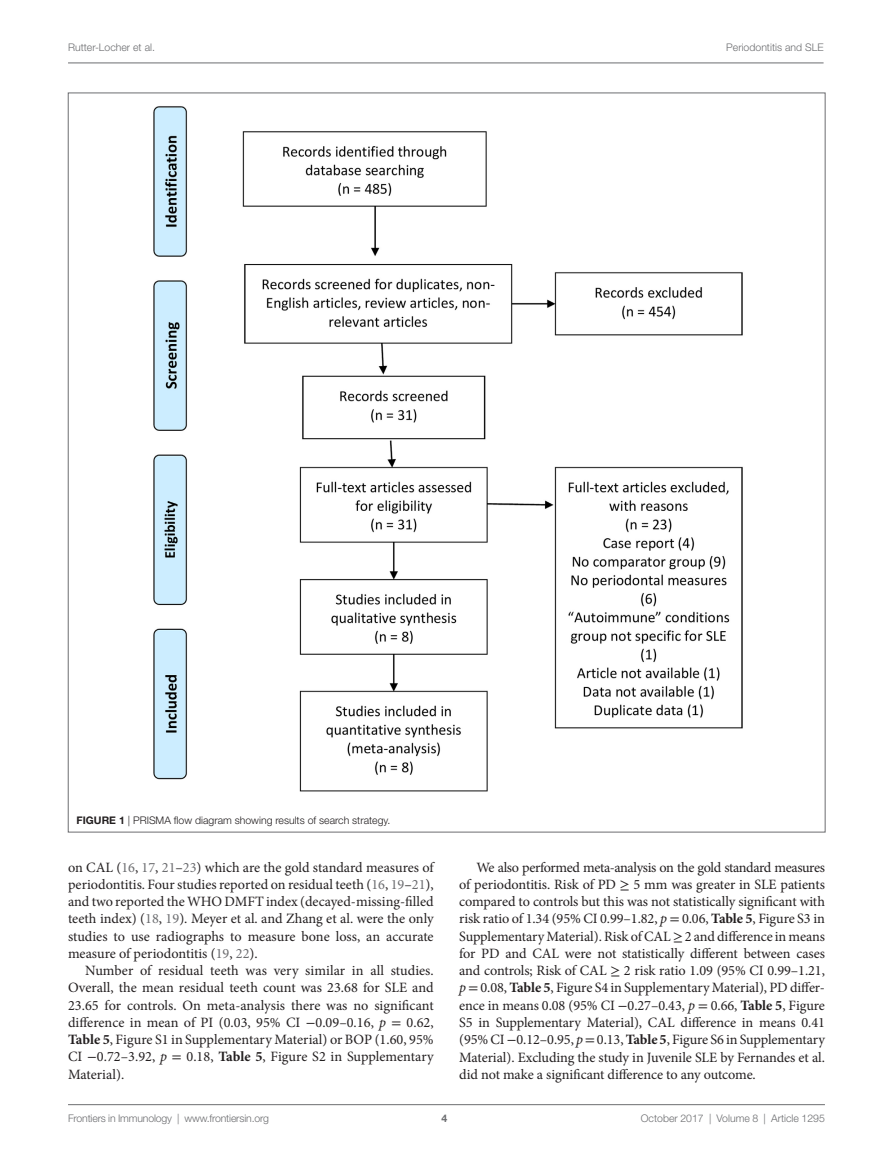
<style>
.page{position:relative;width:893px;height:1170px;background:#fff}
.page>*{position:absolute;margin:0;border:0;box-sizing:border-box;transform-origin:0 0}
.t1{font:14.25px/17.2px "Minion Pro";letter-spacing:-.005em;color:#231f20;text-align:justify}
.t2{font:300 10.5px "Helvetica Neue LT Std";color:#6c6d70}
.t3{font:300 10.5px "Helvetica Neue LT Std";color:#231f20}
.t4{font:700 10.5px "Helvetica Neue LT Std";color:#6c6d70}
.s1{font-weight:700}
.s2{color:#6c6d70}
.s3{font-family:"STIX General"}
.s4{font-style:italic}
</style>
<div class="page">
<img style="left:153px;top:106px;width:590px;height:686px">
<hr style="left:68px;top:63px;width:756px;height:1px;background:#6c6d70">
<hr style="left:68px;top:1104px;width:757px;height:1px;background:#6c6d70">
<p class="t2" style="left:68px;top:41px;width:88px">Rutter-Locher et al.</p>
<p class="t2" style="left:726px;top:41px;width:99px">Periodontitis and SLE</p>
<p class="t3" style="left:77px;top:813px;width:315px"><span class="s1">FIGURE 1</span> | PRISMA flow diagram showing results of search strategy.</p>
<p class="t1" style="left:68px;top:858px;width:367px">on CAL (<span class="s2">16</span>, <span class="s2">17</span>, <span class="s2">21</span>–<span class="s2">23</span>) which are the gold standard measures of periodontitis. Four studies reported on residual teeth (<span class="s2">16</span>, <span class="s2">19</span>–<span class="s2">21</span>), and two reported the WHO DMFT index (decayed-missing-filled teeth index) (<span class="s2">18</span>, <span class="s2">19</span>). Meyer et al. and Zhang et al. were the only studies to use radiographs to measure bone loss, an accurate measure of periodontitis (<span class="s2">19</span>, <span class="s2">22</span>).</p>
<p class="t1" style="left:68px;top:961px;width:367px;text-indent:17px">Number of residual teeth was very similar in all studies.<br>Overall, the mean residual teeth count was 23.68 for SLE and 23.65 for controls. On meta-analysis there was no significant difference in mean of PI (0.03, 95% CI <span class="s3">−</span>0.09–0.16, <span class="s4">p</span> <span class="s3">=</span> 0.62, <span class="s1">Table 5</span>, Figure S1 in Supplementary Material) or BOP (1.60, 95% CI <span class="s3">−</span>0.72–3.92, <span class="s4">p</span> <span class="s3">=</span> 0.18, <span class="s1">Table 5</span>, Figure S2 in Supplementary Material).</p>
<p class="t1" style="left:459px;top:858px;width:367px;text-indent:17px">We also performed meta-analysis on the gold standard measures of periodontitis. Risk of PD <span class="s3">≥</span> 5 mm was greater in SLE patients compared to controls but this was not statistically significant with risk ratio of 1.34 (95% CI 0.99–1.82, <span class="s4">p</span> <span class="s3">=</span> 0.06, <span class="s1">Table 5</span>, Figure S3 in Supplementary Material). Risk of CAL <span class="s3">≥</span> 2 and difference in means for PD and CAL were not statistically different between cases and controls; Risk of CAL <span class="s3">≥</span> 2 risk ratio 1.09 (95% CI 0.99–1.21, <span class="s4">p</span> <span class="s3">=</span> 0.08, <span class="s1">Table 5</span>, Figure S4 in Supplementary Material), PD differ&shy;ence in means 0.08 (95% CI <span class="s3">−</span>0.27–0.43, <span class="s4">p</span> <span class="s3">=</span> 0.66, <span class="s1">Table 5</span>, Figure S5 in Supplementary Material), CAL difference in means 0.41 (95% CI <span class="s3">−</span>0.12–0.95, <span class="s4">p</span><span class="s3">=</span> 0.13, <span class="s1">Table 5</span>, Figure S6 in Supplementary Material). Excluding the study in Juvenile SLE by Fernandes et al. did not make a significant difference to any outcome.</p>
<p class="t2" style="left:68px;top:1111px;width:203px">Frontiers in Immunology | www.frontiersin.org</p>
<p class="t2" style="left:641px;top:1111px;width:186px">October 2017 | Volume 8 | Article 1295</p>
<p class="t4" style="left:441px;top:1111px;width:7px">4</p>
</div>
